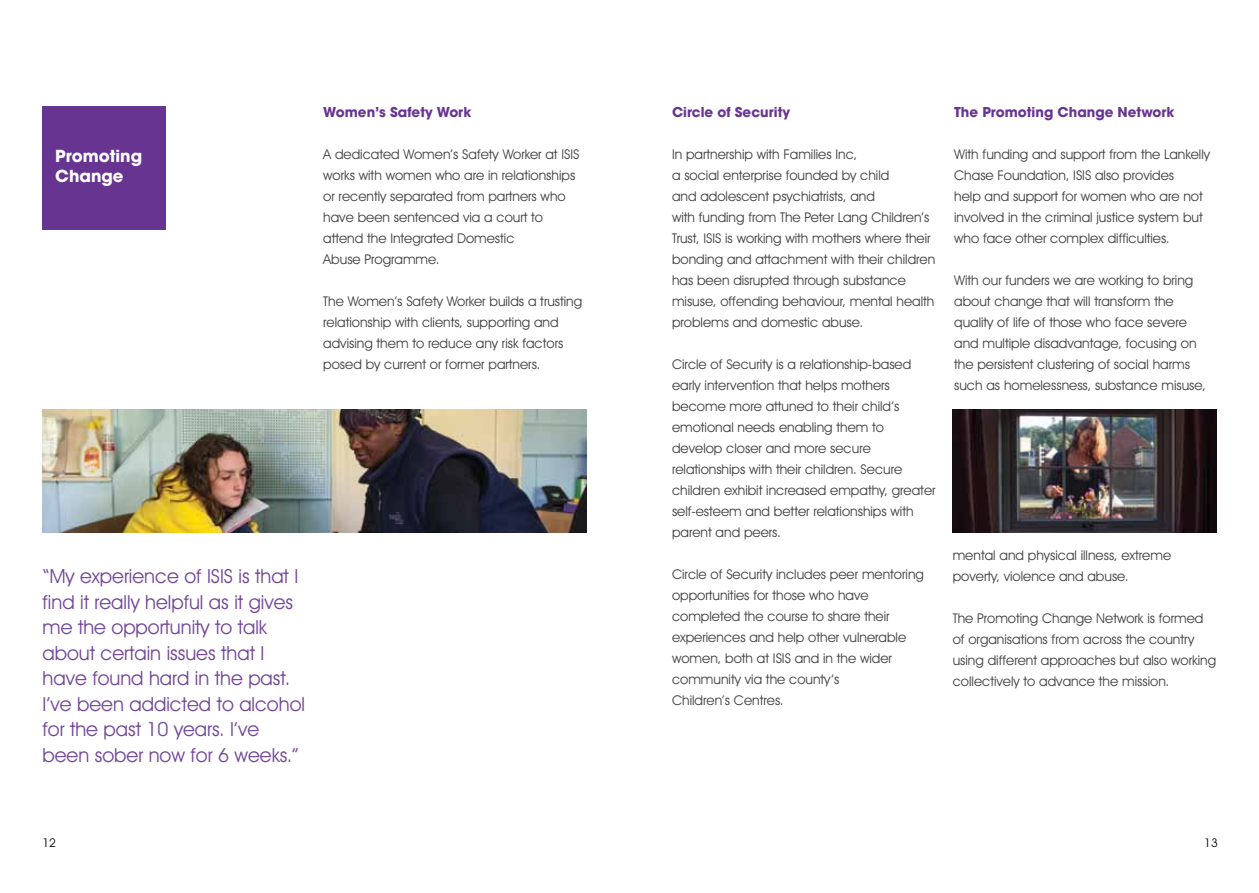
<style>
.page{position:relative;width:1259px;height:893px;background:#fff}
.page>*{position:absolute;margin:0;border:0;box-sizing:border-box;transform-origin:0 0}
.t1{font:19.5px/25.5px "Avant Garde IT Cby BT";color:#724698}
.t2{font:700 16.5px/19.8px "Avant Garde";color:#fff}
.t3{font:13.5px/21px "Avant Garde IT Cby BT";color:#414042}
.t4{font:700 13.5px "Avant Garde";color:#673491}
.t5{font:12px "Avant Garde IT Cby BT";color:#000}
</style>
<div class="page">
<div style="left:43px;top:106px;width:123px;height:124px;background:#673491"></div>
<img style="left:43px;top:409px;width:544px;height:124px">
<img style="left:952px;top:409px;width:264px;height:124px">
<p class="t2" style="left:55px;top:146px;width:88px">Promoting<br>Change</p>
<p class="t4" style="left:323px;top:103px;width:150px">Women’s Safety Work</p>
<p class="t3" style="left:323px;top:144px;width:258px">A dedicated Women’s Safety Worker at ISIS works with women who are in relationships or recently separated from partners who have been sentenced via a court to attend the Integrated Domestic<br>Abuse Programme.</p>
<p class="t3" style="left:323px;top:291px;width:260px">The Women’s Safety Worker builds a trusting relationship with clients, supporting and advising them to reduce any risk factors posed by current or former partners.</p>
<h1 class="t1" style="left:43px;top:563px;width:264px">“My experience of ISIS is that I find it really helpful as it gives me the opportunity to talk about certain issues that I have found hard in the past.<br>I’ve been addicted to alcohol for the past 10 years. I’ve been sober now for 6 weeks.”</h1>
<p class="t4" style="left:672px;top:103px;width:120px">Circle of Security</p>
<p class="t3" style="left:672px;top:144px;width:265px">In partnership with Families Inc,<br>a social enterprise founded by child<br>and adolescent psychiatrists, and<br>with funding from The Peter Lang Children’s Trust, ISIS is working with mothers where their bonding and attachment with their children has been disrupted through substance misuse, offending behaviour, mental health problems and domestic abuse.</p>
<p class="t3" style="left:672px;top:354px;width:265px">Circle of Security is a relationship-based early intervention that helps mothers become more attuned to their child’s emotional needs enabling them to develop closer and more secure relationships with their children. Secure children exhibit increased empathy, greater self-esteem and better relationships with parent and peers.</p>
<p class="t3" style="left:672px;top:564px;width:253px">Circle of Security includes peer mentoring opportunities for those who have completed the course to share their experiences and help other vulnerable women, both at ISIS and in the wider community via the county’s<br>Children’s Centres.</p>
<p class="t4" style="left:954px;top:103px;width:222px">The Promoting Change Network</p>
<p class="t3" style="left:954px;top:144px;width:257px">With funding and support from the Lankelly Chase Foundation, ISIS also provides<br>help and support for women who are not involved in the criminal justice system but who face other complex difficulties.</p>
<p class="t3" style="left:954px;top:270px;width:253px">With our funders we are working to bring about change that will transform the quality of life of those who face severe and multiple disadvantage, focusing on the persistent clustering of social harms such as homelessness, substance misuse,</p>
<p class="t3" style="left:952px;top:544px;width:220px">mental and physical illness, extreme poverty, violence and abuse.</p>
<p class="t3" style="left:952px;top:607px;width:265px">The Promoting Change Network is formed of organisations from across the country using different approaches but also working collectively to advance the mission.</p>
<p class="t5" style="left:43px;top:835px;width:15px">12</p>
<p class="t5" style="left:1204px;top:835px;width:15px">13</p>
</div>
